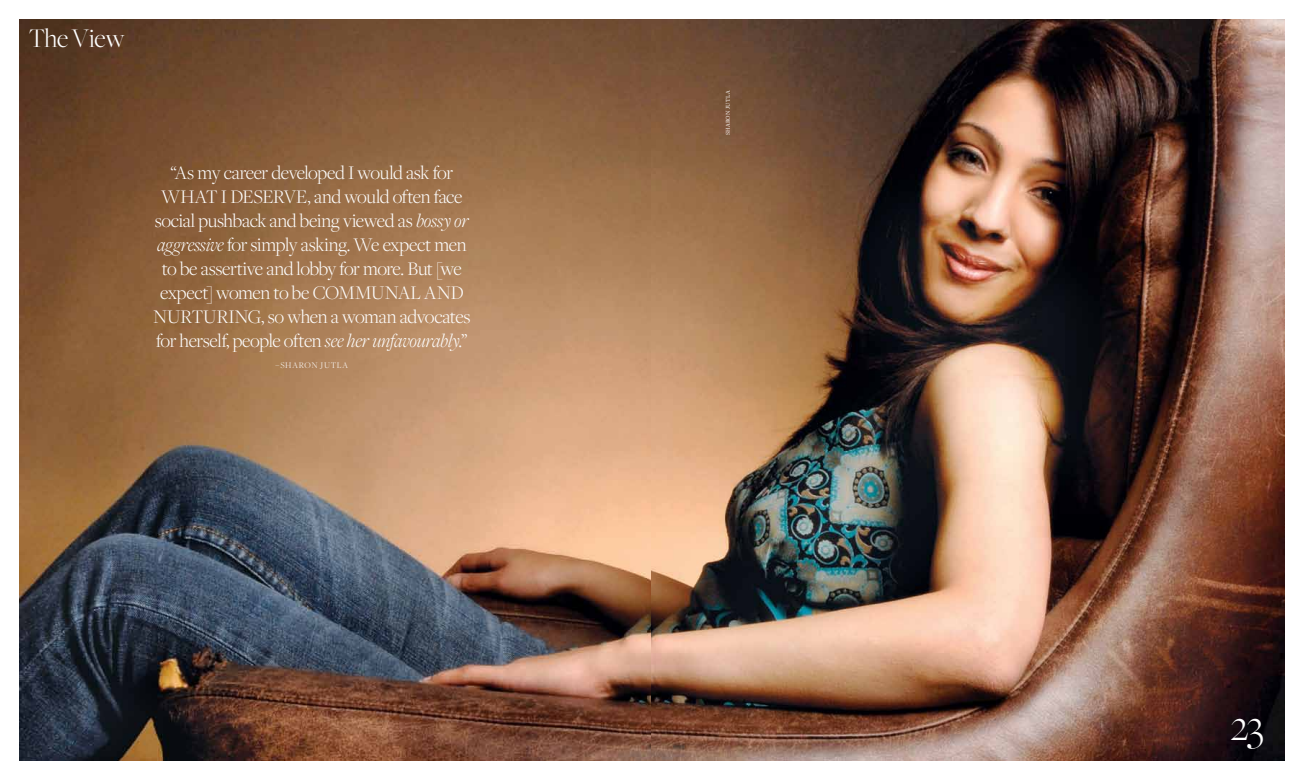
<style>
.page{position:relative;width:1304px;height:780px;background:#fff}
.page>*{position:absolute;margin:0;border:0;box-sizing:border-box;transform-origin:0 0}
.t1{font:300 44px "Freight Big Pro";color:#fff}
.t2{font:300 28px "Freight Big Pro";letter-spacing:-.015em;color:#fff}
.t3{font:300 20px/24px "Freight Disp Pro";letter-spacing:-.02em;color:#fff}
.t4{font:300 9px "Freight Disp Pro";color:#fff}
.t5{font:6px "Freight Text Pro";color:#fff}
.s1{font-style:italic}
</style>
<div class="page">
<img style="left:20px;top:20px;width:632px;height:740px">
<img style="left:652px;top:20px;width:632px;height:740px">
<h2 class="t2" style="left:28px;top:20px;width:98px">The View</h2>
<p class="t3" style="left:161px;top:160px;width:293px;text-indent:10px">“As my career developed I would ask for what</p>
<p class="t3" style="left:221px;top:184px;width:34px">I deser</p>
<p class="t3" style="left:284px;top:184px;width:180px">ve , and would often face</p>
<p class="t3" style="left:155px;top:208px;width:316px">social pushback and being viewed as <span class="s1">bossy or</span></p>
<p class="t3" style="left:157px;top:232px;width:311px"><span class="s1">aggressive</span> for simply asking. We expect men</p>
<p class="t3" style="left:162px;top:256px;width:302px">to be assertive and lobby for more. But [we</p>
<p class="t3" style="left:160px;top:280px;width:169px">expect] women to be comm</p>
<p class="t3" style="left:153px;top:280px;width:319px;text-indent:218px">unal and nurturi ng, so when a woman advocates for herself, people often <span class="s1">see her unfavourably</span>.”</p>
<p class="t4" style="left:276px;top:359px;width:17px">–Sharo</p>
<p class="t4" style="left:311px;top:359px;width:27px">n Jutla</p>
<p class="t5" style="left:724px;top:135px;width:46px;rotate:-90deg">Sharon Jutla</p>
<h1 class="t1" style="left:1231px;top:698px;width:35px">23</h1>
</div>
